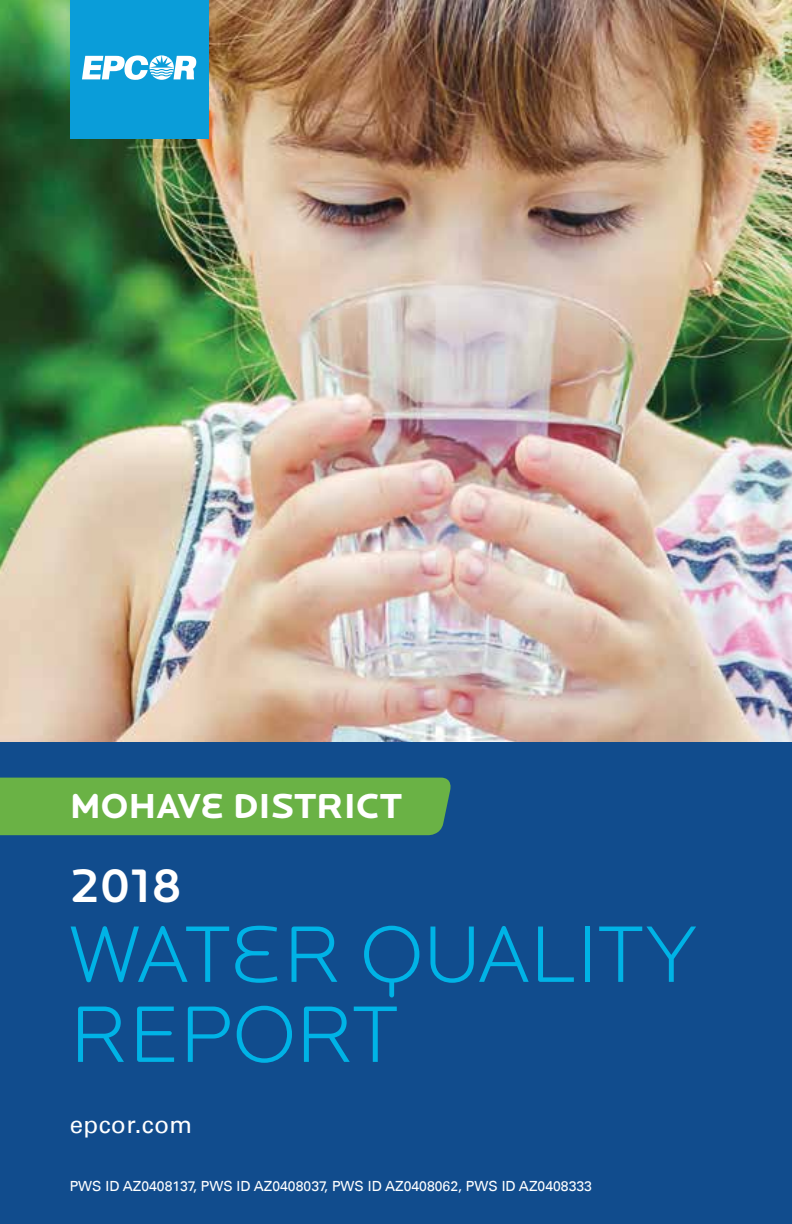
<style>
.page{position:relative;width:792px;height:1224px;background:#fff}
.page>*{position:absolute;margin:0;border:0;box-sizing:border-box;transform-origin:0 0}
.t1{font:300 83px/80px "Locator Display";letter-spacing:-.005em;color:#00b3e6}
.t2{font:500 48.8px "Locator Display";color:#fff}
.t3{font:700 36px "Locator Display";color:#fff}
.t4{font:24px "Univers LT";letter-spacing:.02em;color:#fff}
.t5{font:14px "Univers LT";color:#fff}
</style>
<div class="page">
<div style="left:0;top:619px;width:792px;height:605px;background:#114c8d"></div>
<img style="left:0;top:0;width:792px;height:742px">
<div style="left:70px;top:0;width:139px;height:138px;background:#0a9dd9"></div>
<svg style="left:82px;top:55px;width:114px;height:25px"></svg>
<div style="left:0;top:778px;width:451px;height:57px;background:#6ab245"></div>
<h3 class="t3" style="left:70px;top:785px;width:334px">MOHAVE DISTRICT</h3>
<h2 class="t2" style="left:70px;top:858px;width:114px">2018</h2>
<h1 class="t1" style="left:70px;top:917px;width:628px">WATER QUALITY<br>REPORT</h1>
<h3 class="t4" style="left:70px;top:1111px;width:124px">epcor.com</h3>
<p class="t5" style="left:70px;top:1178px;width:524px">PWS ID AZ0408137, PWS ID AZ0408037, PWS ID AZ0408062, PWS ID AZ0408333</p>
</div>
